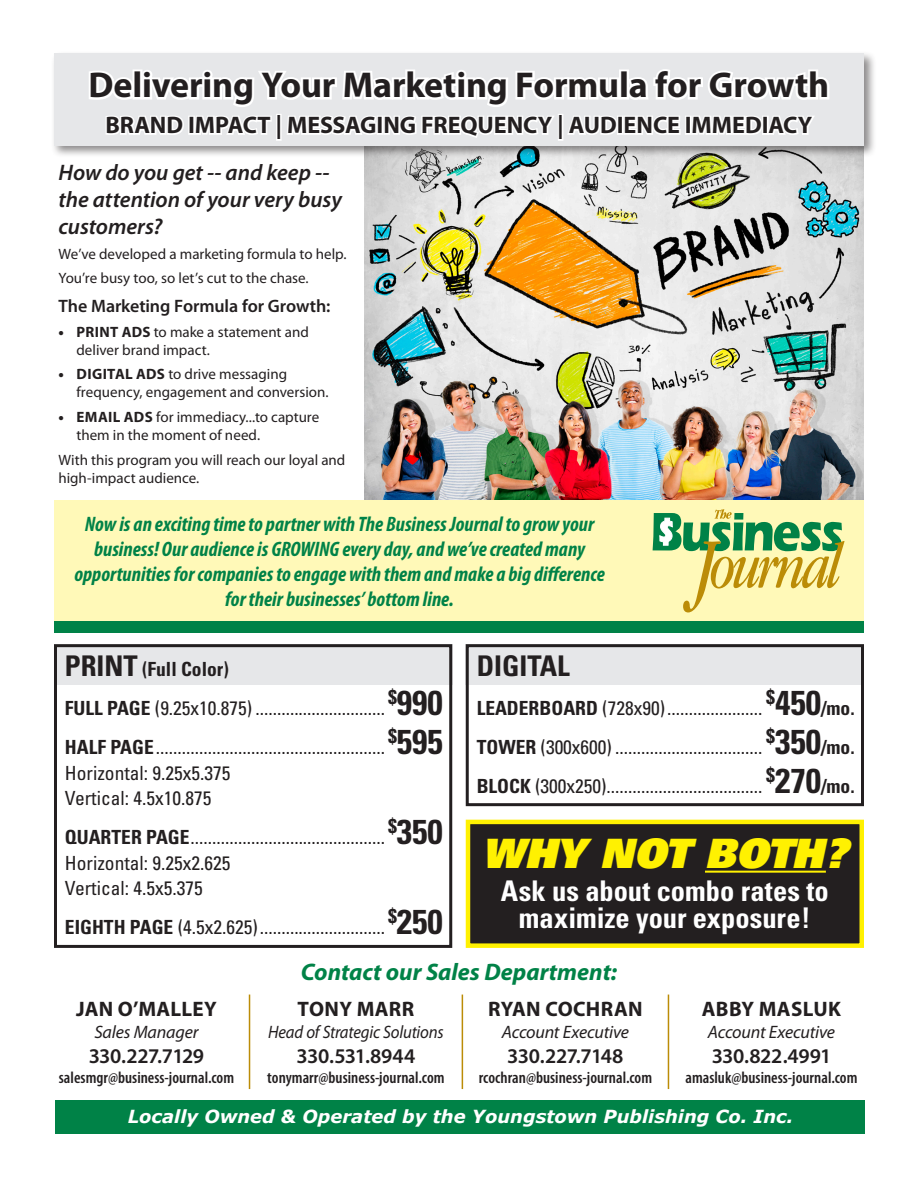
<style>
.page{position:relative;width:918px;height:1188px;background:#fff}
.page>*{position:absolute;margin:0;border:0;box-sizing:border-box;transform-origin:0 0}
.t1{font:italic 900 40.5px "Univers";letter-spacing:-.03em;color:#fff101}
.t2{font:700 36px "Myriad Pro";letter-spacing:-.005em;color:#231f20}
.t3{font:700 condensed 34.5px "Univers";color:#231f20}
.t4{font:700 condensed 28.5px/27px "Univers";color:#fff;text-align:center}
.t5{font:700 condensed 28.5px "Univers";color:#231f20}
.t6{font:700 24px "Myriad Pro";color:#231f20}
.t7{font:italic 700 24px "Myriad Pro";color:#008247}
.t8{font:italic 600 22.5px/27px "Myriad Pro";letter-spacing:-.005em;color:#231f20}
.t9{font:italic 700 condensed 21px/25.2px "Myriad Pro";color:#008247;text-align:center}
.t10{font:600 21px "Myriad Pro";letter-spacing:-.02em;color:#231f20}
.t11{font:700 21px "Myriad Pro";letter-spacing:.01em;color:#231f20}
.t12{font:condensed 19.5px "Univers";color:#231f20}
.t13{font:700 condensed 19.5px "Univers";color:#231f20}
.t14{font:italic 700 18px "Verdana";color:#fff}
.t15{font:italic 18px "Myriad Pro";letter-spacing:-.01em;color:#231f20}
.t16{font:600 18px "Myriad Pro";letter-spacing:-.005em;color:#231f20}
.t17{font:italic 18px "Myriad Pro";letter-spacing:-.01em;color:#231f20;scale:.93 1}
.t18{font:600 condensed 16.5px "Myriad Pro";letter-spacing:.005em;color:#231f20}
.t19{font:15px/18px "Myriad Pro";color:#231f20}
.s1{font-weight:900}
.s2{font-weight:700}
.s3{font-size:28.5px}
.s4{font-weight:700;font-size:34.5px}
</style>
<div class="page">
<img style="left:376px;top:158px;width:488px;height:342px">
<div style="left:51px;top:50px;width:826px;height:108px;background:#231f20;opacity:.51"></div>
<div style="left:54px;top:53px;width:810px;height:93px;background:#e6e7e9"></div>
<svg style="left:86px;top:50px;width:746px;height:139px"></svg>
<div style="left:54px;top:500px;width:810px;height:122px;background:#fff9b8"></div>
<svg style="left:653px;top:509px;width:191px;height:103px"></svg>
<div style="left:54px;top:644px;width:398px;height:41px;background:#e6e7e9"></div>
<div style="left:54px;top:644px;width:398px;height:304px;border:3px solid #231f20"></div>
<div style="left:466px;top:644px;width:398px;height:41px;background:#e6e7e9"></div>
<div style="left:466px;top:644px;width:398px;height:162px;border:3px solid #231f20"></div>
<div style="left:55px;top:1101px;width:810px;height:33px;background:#008247"></div>
<hr style="left:462px;top:995px;width:1px;height:94px;background:#bb8c07">
<hr style="left:249px;top:995px;width:1px;height:94px;background:#bb8c07">
<hr style="left:668px;top:995px;width:1px;height:94px;background:#bb8c07">
<div style="left:468px;top:822px;width:394px;height:124px;background:#231f20"></div>
<div style="left:466px;top:820px;width:398px;height:128px;border:4px solid #fff101"></div>
<hr style="left:705px;top:871px;width:121px;height:2px;background:#fff101">
<div style="left:54px;top:621px;width:810px;height:12px;background:#008247"></div>
<p class="t2" style="left:89px;top:65px;width:742px">Delivering Your Marketing Formula for Growth</p>
<p class="t6" style="left:105px;top:112px;width:708px">BRAND IMPACT | MESSAGING FREQUENCY | AUDIENCE IMMEDIACY</p>
<p class="t8" style="left:58px;top:159px;width:285px">How do you get -- and keep -- the attention of your very busy customers?</p>
<p class="t19" style="left:58px;top:245px;width:290px">We’ve developed a marketing formula to help.</p>
<p class="t19" style="left:58px;top:270px;width:252px">You’re busy too, so let’s cut to the chase.</p>
<p class="t16" style="left:58px;top:294px;width:273px">The Marketing Formula for Growth:</p>
<p class="t19" style="left:76px;top:323px;width:234px;text-indent:-18px"><span class="s1">•</span> <span class="s2">PRINT ADS</span> to make a statement and deliver brand impact.</p>
<p class="t19" style="left:76px;top:366px;width:254px;text-indent:-18px"><span class="s1">•</span> <span class="s2">DIGITAL ADS</span> to drive messaging frequency, engagement and conversion.</p>
<p class="t19" style="left:76px;top:408px;width:244px;text-indent:-18px"><span class="s1">•</span> <span class="s2">EMAIL ADS</span> for immediacy...to capture them in the moment of need.</p>
<p class="t19" style="left:58px;top:451px;width:288px">With this program you will reach our loyal and high-impact audience.</p>
<p class="t9" style="left:74px;top:512px;width:532px">Now is an exciting time to partner with The Business Journal to grow your business! Our audience is GROWING every day, and we’ve created many opportunities for companies to engage with them and make a big difference for their businesses’ bottom line.</p>
<p class="t13" style="left:65px;top:658px;width:165px"><span class="s3">PRINT</span> (Full Color)</p>
<p class="t12" style="left:65px;top:696px;width:322px"><span class="s2">FULL PAGE</span> (9.25x10.875) ..............................</p>
<p class="t3" style="left:388px;top:682px;width:56px"><sup>$</sup>990</p>
<p class="t3" style="left:388px;top:721px;width:56px"><sup>$</sup>595</p>
<p class="t12" style="left:65px;top:735px;width:322px"><span class="s2">HALF PAGE</span>.....................................................</p>
<p class="t12" style="left:65px;top:761px;width:167px">Horizontal: 9.25x5.375</p>
<p class="t12" style="left:65px;top:786px;width:148px">Vertical: 4.5x10.875</p>
<p class="t12" style="left:65px;top:825px;width:322px"><span class="s2">QUARTER PAGE</span>.............................................</p>
<p class="t3" style="left:388px;top:811px;width:56px"><sup>$</sup>350</p>
<p class="t12" style="left:65px;top:851px;width:167px">Horizontal: 9.25x2.625</p>
<p class="t12" style="left:65px;top:876px;width:139px">Vertical: 4.5x5.375</p>
<p class="t12" style="left:65px;top:915px;width:322px"><span class="s2">EIGHTH PAGE</span> (4.5x2.625).............................</p>
<p class="t3" style="left:388px;top:901px;width:56px"><sup>$</sup>250</p>
<p class="t5" style="left:477px;top:649px;width:95px">DIGITAL</p>
<p class="t12" style="left:477px;top:696px;width:380px"><span class="s2">LEADERBOARD</span> (728x90)...................... <sup>$</sup><span class="s4">450</span><span class="s2">/mo.</span></p>
<p class="t12" style="left:477px;top:735px;width:380px"><span class="s2">TOWER</span> (300x600) .................................. <sup>$</sup><span class="s4">350</span><span class="s2">/mo.</span></p>
<p class="t12" style="left:477px;top:774px;width:380px"><span class="s2">BLOCK</span> (300x250).................................... <sup>$</sup><span class="s4">270</span><span class="s2">/mo.</span></p>
<p class="t1" style="left:482px;top:826px;width:367px">WHY NOT BOTH?</p>
<p class="t4" style="left:501px;top:877px;width:329px">Ask us about combo rates to maximize your exposure!</p>
<p class="t11" style="left:76px;top:998px;width:142px">JAN O’MALLEY</p>
<p class="t15" style="left:94px;top:1022px;width:106px">Sales Manager</p>
<p class="t10" style="left:89px;top:1043px;width:117px">330.227.7129</p>
<p class="t18" style="left:59px;top:1068px;width:177px">salesmgr@business-journal.com</p>
<p class="t7" style="left:301px;top:959px;width:318px">Contact our Sales Department:</p>
<p class="t11" style="left:298px;top:998px;width:118px">TONY MARR</p>
<p class="t17" style="left:268px;top:1022px;width:190px">Head of Strategic Solutions</p>
<p class="t10" style="left:297px;top:1043px;width:120px">330.531.8944</p>
<p class="t18" style="left:267px;top:1068px;width:179px">tonymarr@business-journal.com</p>
<p class="t11" style="left:488px;top:998px;width:156px">RYAN COCHRAN</p>
<p class="t15" style="left:502px;top:1022px;width:129px">Account Executive</p>
<p class="t10" style="left:507px;top:1043px;width:118px">330.227.7148</p>
<p class="t18" style="left:479px;top:1068px;width:175px">rcochran@business-journal.com</p>
<p class="t11" style="left:702px;top:998px;width:141px">ABBY MASLUK</p>
<p class="t15" style="left:708px;top:1022px;width:129px">Account Executive</p>
<p class="t10" style="left:712px;top:1043px;width:121px">330.822.4991</p>
<p class="t18" style="left:685px;top:1068px;width:174px">amasluk@business-journal.com</p>
<p class="t14" style="left:128px;top:1105px;width:667px">Locally Owned &amp; Operated by the Youngstown Publishing Co. Inc.</p>
</div>
